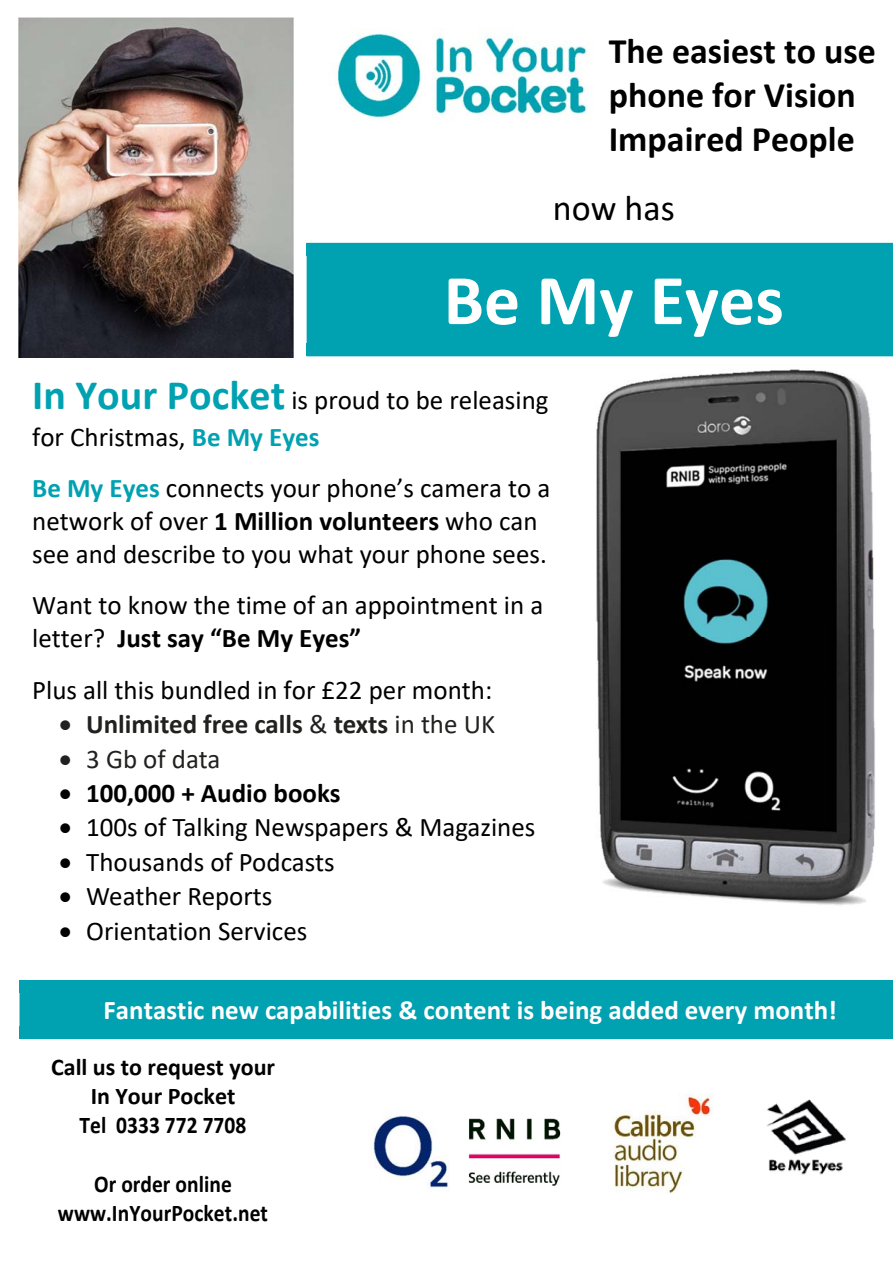
<style>
.page{position:relative;width:893px;height:1263px;background:#fff}
.page>*{position:absolute;margin:0;border:0;box-sizing:border-box;transform-origin:0 0}
.t1{font:700 72px "Calibri";color:#fff}
.t2{font:700 36px/44px "Calibri";color:#000}
.t3{font:36px "Calibri";color:#000}
.t4{font:27px/33px "Calibri";color:#000}
.t5{font:700 27px "Calibri";color:#fff}
.t6{font:700 27px "Calibri";color:#212120}
.t7{font:700 27px "Calibri";color:#000}
.t8{font:27px "Calibri";color:#212120}
.t9{font:700 24px/29.2px "Calibri";color:#000;text-align:center}
.t10{font:700 24px/29.4px "Calibri";color:#000;text-align:center;scale:.89 1}
.s1{font-weight:700;font-size:42px;color:#00a1b0}
.s2{font-weight:700;color:#00a1b0}
.s3{font-weight:700}
.s4{font-weight:400}
</style>
<div class="page">
<div style="left:319px;top:256px;width:574px;height:88px;background:#00a1b0"></div>
<div style="left:307px;top:243px;width:586px;height:13px;background:#00a1b0"></div>
<div style="left:307px;top:343px;width:586px;height:13px;background:#00a1b0"></div>
<div style="left:32px;top:993px;width:861px;height:33px;background:#00a1b0"></div>
<div style="left:20px;top:980px;width:563px;height:13px;background:#00a1b0"></div>
<div style="left:583px;top:980px;width:310px;height:13px;background:#00a1b0"></div>
<div style="left:20px;top:1026px;width:873px;height:13px;background:#00a1b0"></div>
<img style="left:596px;top:369px;width:279px;height:537px">
<img style="left:373px;top:1116px;width:188px;height:73px">
<img style="left:610px;top:1093px;width:103px;height:99px">
<img style="left:767px;top:1099px;width:79px;height:76px">
<img style="left:337px;top:33px;width:251px;height:86px">
<img style="left:19px;top:18px;width:274px;height:339px">
<h2 class="t2" style="left:609px;top:29px;width:269px">The easiest to use phone for Vision<br>Impaired People</h2>
<h2 class="t3" style="left:553px;top:184px;width:123px">now has</h2>
<h1 class="t1" style="left:444px;top:249px;width:342px">Be My Eyes</h1>
<p class="t4" style="left:32px;top:381px;width:518px;line-height:37px"><span class="s1">In Your Pocket</span> is proud to be releasing for Christmas, <span class="s2">Be My Eyes</span></p>
<p class="t4" style="left:32px;top:471px;width:520px"><span class="s2">Be My Eyes</span> connects your phone’s camera to a network of over <span class="s3">1 Million volunteers</span> who can see and describe to you what your phone sees.</p>
<p class="t4" style="left:32px;top:588px;width:513px">Want to know the time of an appointment in a letter? <span class="s3">Just say “Be My Eyes”</span></p>
<p class="t4" style="left:32px;top:672px;width:462px">Plus all this bundled in for £22 per month:</p>
<p class="t6" style="left:59px;top:705px;width:437px">• Unlimited free calls <span class="s4">&amp;</span> texts <span class="s4">in the UK</span></p>
<p class="t8" style="left:59px;top:740px;width:163px">• 3 Gb of data</p>
<p class="t7" style="left:59px;top:774px;width:283px">• 100,000 + Audio books</p>
<p class="t4" style="left:59px;top:810px;width:478px">• 100s of Talking Newspapers &amp; Magazines</p>
<p class="t4" style="left:59px;top:844px;width:277px">• Thousands of Podcasts</p>
<p class="t4" style="left:59px;top:879px;width:215px">• Weather Reports</p>
<p class="t4" style="left:59px;top:913px;width:250px">• Orientation Services</p>
<p class="t5" style="left:104px;top:991px;width:735px">Fantastic new capabilities &amp; content is being added every month!</p>
<p class="t9" style="left:51px;top:1052px;width:225px">Call us to request your<br>In Your Pocket<br>Tel 0333 772 7708</p>
<p class="t10" style="left:58px;top:1169px;width:238px">Or order online www.InYourPocket.net</p>
</div>
